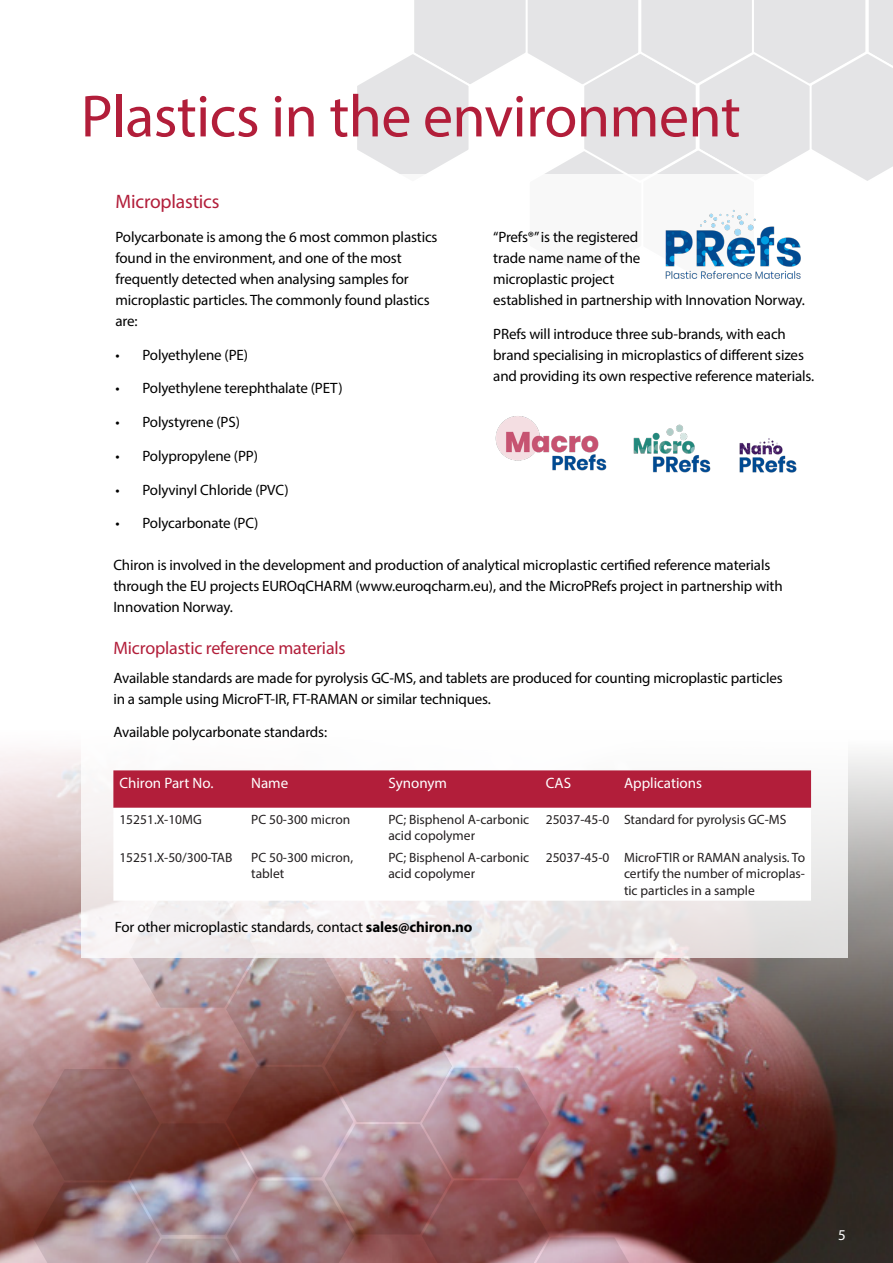
<style>
.page{position:relative;width:893px;height:1263px;background:#fff}
.page>*{position:absolute;margin:0;border:0;box-sizing:border-box;transform-origin:0 0}
.t1{font:60px "Myriad Pro";letter-spacing:-.01em;color:#b21e3a}
.t2{font:19.5px "Myriad Pro";letter-spacing:-.01em;color:#b21e3a}
.t3{font:18px "Myriad Pro";letter-spacing:-.01em;color:#b21e3a}
.t4{font:15px/21px "Myriad Pro";letter-spacing:-.01em;color:#000}
.t5{font:15px "Myriad Pro";color:#fff}
.t6{font:13.5px/16.2px "Myriad Pro";color:#231f20}
.s1{font-weight:700}
</style>
<div class="page">
<img style="left:0;top:751px;width:893px;height:512px">
<img style="left:29px;top:893px;width:621px;height:370px">
<svg style="left:357px;top:0;width:536px;height:181px"></svg>
<div style="left:81px;top:174px;width:766px;height:783px;background:#fff"></div>
<div style="left:113px;top:770px;width:698px;height:38px;background:#b21e3a"></div>
<img style="left:665px;top:210px;width:136px;height:69px">
<img style="left:495px;top:416px;width:112px;height:55px">
<img style="left:633px;top:425px;width:77px;height:47px">
<img style="left:739px;top:438px;width:58px;height:34px">
<p class="t1" style="left:81px;top:79px;width:661px">Plastics in the environment</p>
<p class="t2" style="left:116px;top:190px;width:106px">Microplastics</p>
<p class="t4" style="left:116px;top:226px;width:324px">Polycarbonate is among the 6 most common plastics found in the environment, and one of the most frequently detected when analysing samples for microplastic particles. The commonly found plastics are:</p>
<p class="t4" style="left:116px;top:344px;width:134px">• Polyethylene (PE)</p>
<p class="t4" style="left:116px;top:378px;width:229px">• Polyethylene terephthalate (PET)</p>
<p class="t4" style="left:116px;top:411px;width:126px">• Polystyrene (PS)</p>
<p class="t4" style="left:116px;top:445px;width:144px">• Polypropylene (PP)</p>
<p class="t4" style="left:116px;top:479px;width:175px">• Polyvinyl Chloride (PVC)</p>
<p class="t4" style="left:116px;top:513px;width:144px">• Polycarbonate (PC)</p>
<p class="t4" style="left:493px;top:226px;width:313px">“Prefs®” is the registered<br>trade name name of the<br>microplastic project<br>established in partnership with Innovation Norway.</p>
<p class="t4" style="left:493px;top:323px;width:323px">PRefs will introduce three sub-brands, with each brand specialising in microplastics of different sizes and providing its own respective reference materials.</p>
<p class="t4" style="left:113px;top:555px;width:671px">Chiron is involved in the development and production of analytical microplastic certified reference materials through the EU projects EUROqCHARM (www.euroqcharm.eu), and the MicroPRefs project in partnership with<br>Innovation Norway.</p>
<p class="t3" style="left:113px;top:636px;width:234px">Microplastic reference materials</p>
<p class="t4" style="left:113px;top:667px;width:671px">Available standards are made for pyrolysis GC-MS, and tablets are produced for counting microplastic particles in a sample using MicroFT-IR, FT-RAMAN or similar techniques.</p>
<p class="t4" style="left:113px;top:722px;width:215px">Available polycarbonate standards:</p>
<p class="t5" style="left:119px;top:773px;width:96px">Chiron Part No.</p>
<p class="t5" style="left:251px;top:773px;width:39px">Name</p>
<p class="t5" style="left:388px;top:773px;width:60px">Synonym</p>
<p class="t5" style="left:546px;top:773px;width:27px">CAS</p>
<p class="t5" style="left:624px;top:773px;width:80px">Applications</p>
<p class="t6" style="left:119px;top:811px;width:84px">15251.X-10MG</p>
<p class="t6" style="left:251px;top:811px;width:101px">PC 50-300 micron</p>
<p class="t6" style="left:388px;top:811px;width:142px">PC; Bisphenol A-carbonic acid copolymer</p>
<p class="t6" style="left:546px;top:811px;width:65px">25037-45-0</p>
<p class="t6" style="left:624px;top:811px;width:164px">Standard for pyrolysis GC-MS</p>
<p class="t6" style="left:119px;top:849px;width:114px">15251.X-50/300-TAB</p>
<p class="t6" style="left:251px;top:849px;width:103px">PC 50-300 micron, tablet</p>
<p class="t6" style="left:388px;top:849px;width:142px">PC; Bisphenol A-carbonic acid copolymer</p>
<p class="t6" style="left:546px;top:849px;width:65px">25037-45-0</p>
<p class="t6" style="left:624px;top:849px;width:183px;text-align:justify">MicroFTIR or RAMAN analysis. To certify the number of microplas&shy;tic particles in a sample</p>
<p class="t4" style="left:115px;top:916px;width:359px">For other microplastic standards, contact <span class="s1">sales@chiron.no</span></p>
<p class="t5" style="left:838px;top:1226px;width:9px">5</p>
</div>
